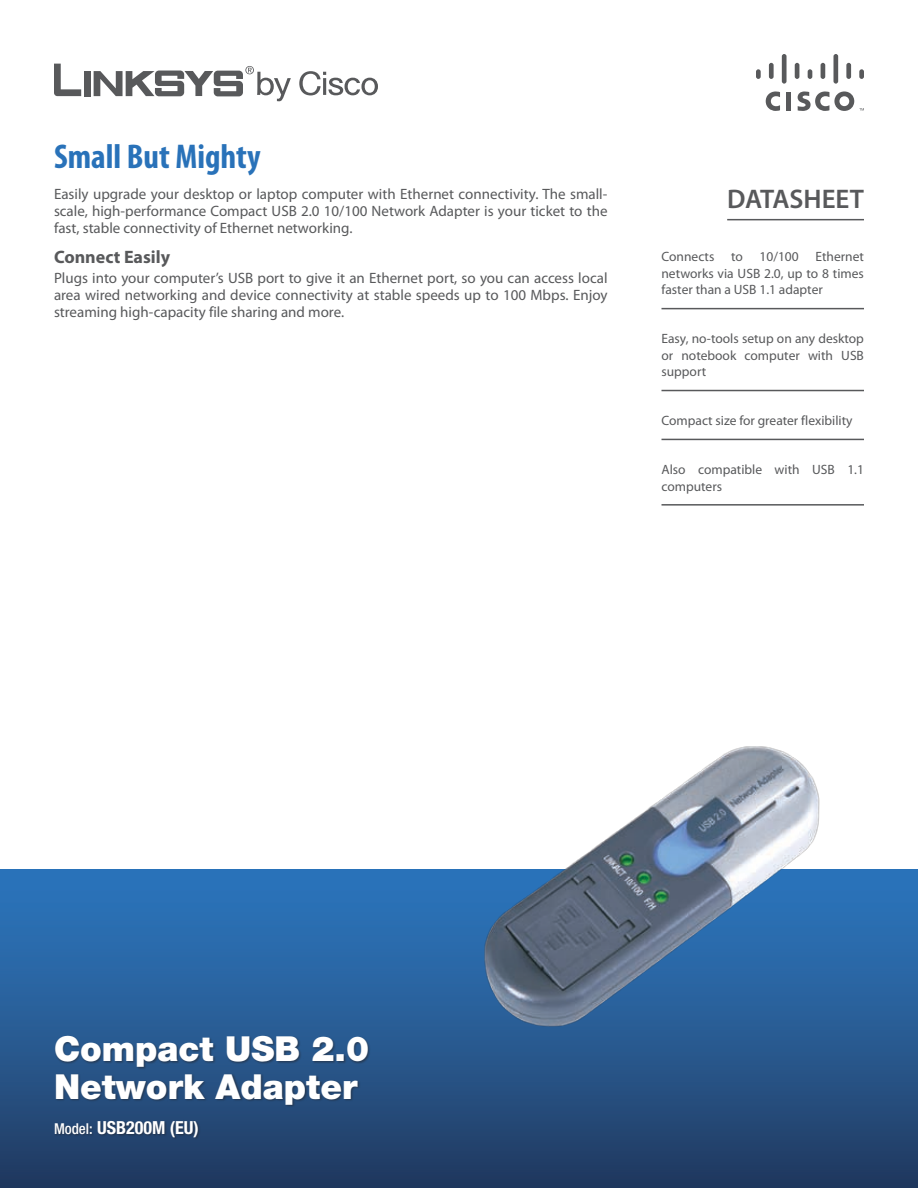
<style>
.page{position:relative;width:918px;height:1188px;background:#fff}
.page>*{position:absolute;margin:0;border:0;box-sizing:border-box;transform-origin:0 0}
.t1{font:900 34.5px/37.5px "Helvetica Neue";color:#fff}
.t2{font:700 condensed 34.5px "Myriad Pro";color:#2972b9}
.t3{font:600 27px "Myriad Pro";color:#58595b}
.t4{font:700 condensed 18px "Helvetica Neue";color:#fff}
.t5{font:700 18px "Myriad Pro";color:#58595b}
.t6{font:15px/17px "Myriad Pro";color:#58595b;text-align:justify}
.t7{font:13.5px/16.5px "Myriad Pro";color:#58595b;text-align:justify}
.s1{font-weight:500;font-size:15px}
</style>
<div class="page">
<div style="left:0;top:869px;width:918px;height:319px;background:linear-gradient(to bottom,#2c79c2,#223c62)"></div>
<svg style="left:299px;top:71px;width:79px;height:24px"></svg>
<div style="left:84px;top:71px;width:7px;height:25px;background:#58595b"></div>
<svg style="left:54px;top:64px;width:27px;height:32px"></svg>
<svg style="left:94px;top:66px;width:197px;height:35px"></svg>
<hr style="left:787px;top:92px;width:4px;height:19px;background:#58595b">
<svg style="left:766px;top:91px;width:14px;height:20px"></svg>
<div style="left:756px;top:69px;width:5px;height:10px;background:#58595b;border-radius:2px"></div>
<div style="left:769px;top:63px;width:5px;height:16px;background:#58595b;border-radius:2px"></div>
<div style="left:782px;top:54px;width:5px;height:30px;background:#58595b;border-radius:2px"></div>
<hr style="left:795px;top:63px;width:4px;height:16px;background:#58595b;border-radius:2px">
<svg style="left:808px;top:69px;width:4px;height:10px"></svg>
<hr style="left:821px;top:63px;width:4px;height:16px;background:#58595b;border-radius:2px">
<div style="left:833px;top:54px;width:5px;height:30px;background:#58595b;border-radius:2px"></div>
<div style="left:846px;top:63px;width:5px;height:16px;background:#58595b;border-radius:2px"></div>
<div style="left:859px;top:69px;width:5px;height:10px;background:#58595b;border-radius:2px"></div>
<svg style="left:798px;top:91px;width:66px;height:20px"></svg>
<div style="left:54px;top:1035px;width:317px;height:105px;background:#231f20;opacity:.5"></div>
<hr style="left:727px;top:219px;width:137px;height:1px;background:#58595b">
<hr style="left:662px;top:308px;width:202px;height:1px;background:#58595b">
<hr style="left:662px;top:390px;width:202px;height:1px;background:#58595b">
<hr style="left:662px;top:439px;width:202px;height:1px;background:#58595b">
<hr style="left:662px;top:504px;width:202px;height:2px;background:#58595b">
<img style="left:480px;top:746px;width:344px;height:283px">
<h1 class="t2" style="left:54px;top:135px;width:208px">Small But Mighty</h1>
<p class="t6" style="left:54px;top:185px;width:555px">Easily upgrade your desktop or laptop computer with Ethernet connectivity. The small&shy;scale, high-performance Compact USB 2.0 10/100 Network Adapter is your ticket to the fast, stable connectivity of Ethernet networking.</p>
<p class="t5" style="left:54px;top:246px;width:118px">Connect Easily</p>
<p class="t6" style="left:54px;top:269px;width:555px">Plugs into your computer’s USB port to give it an Ethernet port, so you can access local area wired networking and device connectivity at stable speeds up to 100 Mbps. Enjoy streaming high-capacity file sharing and more.</p>
<h2 class="t3" style="left:727px;top:182px;width:138px">DATASHEET</h2>
<p class="t7" style="left:662px;top:248px;width:204px">Connects to 10/100 Ethernet networks via USB 2.0, up to 8 times faster than a USB 1.1 adapter</p>
<p class="t7" style="left:662px;top:330px;width:204px">Easy, no-tools setup on any desktop or notebook computer with USB support</p>
<p class="t7" style="left:662px;top:412px;width:193px">Compact size for greater flexibility</p>
<p class="t7" style="left:662px;top:461px;width:204px">Also compatible with USB 1.1 computers</p>
<h1 class="t1" style="left:54px;top:1030px;width:317px">Compact USB 2.0<br>Network Adapter</h1>
<p class="t4" style="left:54px;top:1117px;width:146px"><span class="s1">Model:</span> USB200M (EU)</p>
</div>
